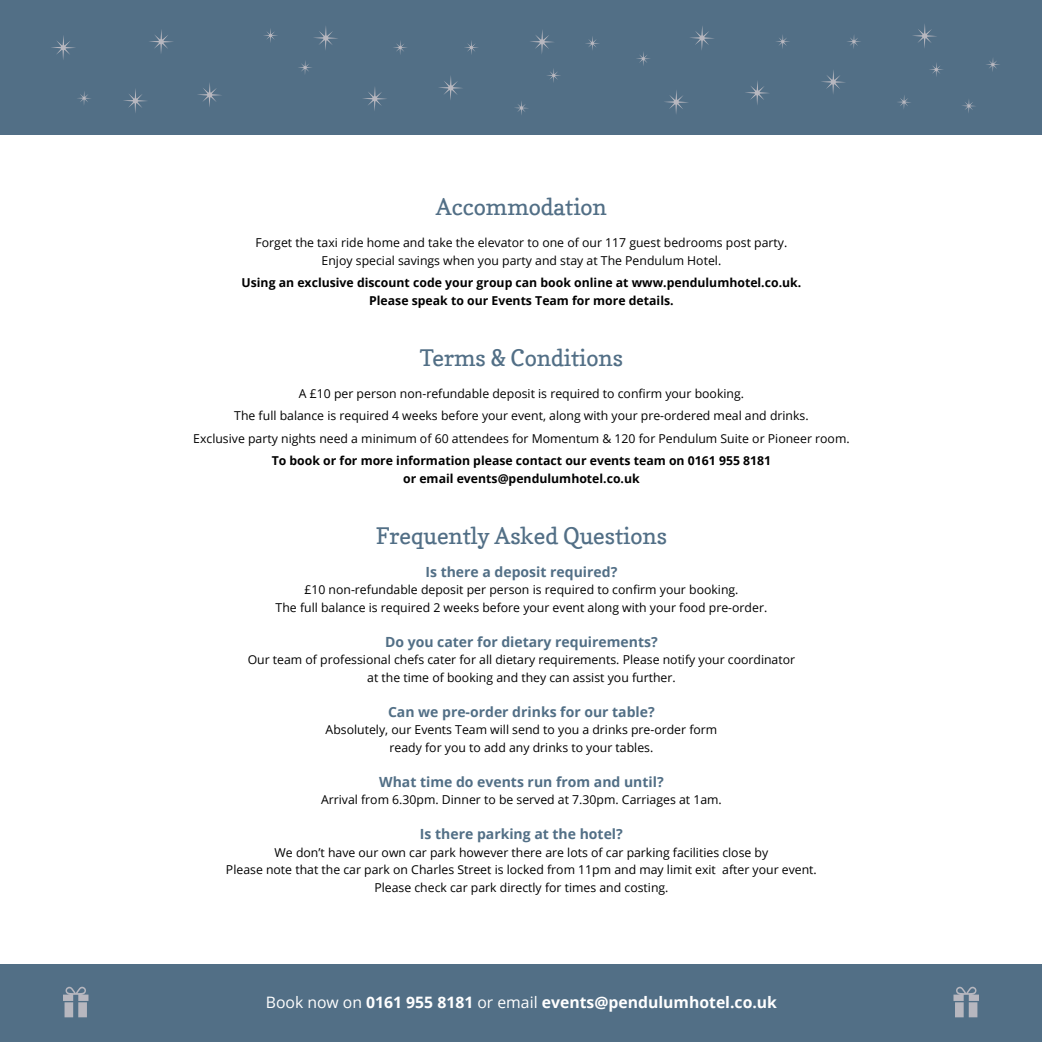
<style>
.page{position:relative;width:1042px;height:1042px;background:#fff}
.page>*{position:absolute;margin:0;border:0;box-sizing:border-box;transform-origin:0 0}
.t1{font:22.75px "Copse";color:#526f86}
.t2{font:700 15.75px "Open Sans";color:#fff}
.t3{font:700 14px "Open Sans";color:#526f86}
.t4{font:12.25px/17.5px "Open Sans";color:#000;text-align:center}
.t5{font:700 12.25px/17.5px "Open Sans";color:#000;text-align:center}
.s1{font-weight:400}
</style>
<div class="page">
<div style="left:0;top:964px;width:1042px;height:78px;background:#526f86"></div>
<svg style="left:63px;top:986px;width:25px;height:15px"></svg>
<div style="left:65px;top:1002px;width:8px;height:15px;background:#b7b7bf"></div>
<div style="left:78px;top:1002px;width:9px;height:15px;background:#b7b7bf"></div>
<svg style="left:953px;top:986px;width:26px;height:15px"></svg>
<div style="left:955px;top:1002px;width:8px;height:15px;background:#b7b7bf"></div>
<div style="left:969px;top:1002px;width:8px;height:15px;background:#b7b7bf"></div>
<div style="left:0;top:0;width:1042px;height:135px;background:#526f86"></div>
<svg style="left:51px;top:35px;width:24px;height:25px"></svg>
<svg style="left:77px;top:91px;width:14px;height:13px"></svg>
<svg style="left:123px;top:89px;width:24px;height:24px"></svg>
<svg style="left:664px;top:90px;width:24px;height:24px"></svg>
<svg style="left:314px;top:26px;width:24px;height:24px"></svg>
<svg style="left:298px;top:61px;width:14px;height:13px"></svg>
<svg style="left:690px;top:26px;width:24px;height:24px"></svg>
<svg style="left:585px;top:36px;width:14px;height:14px"></svg>
<svg style="left:198px;top:83px;width:24px;height:24px"></svg>
<svg style="left:986px;top:58px;width:14px;height:14px"></svg>
<svg style="left:962px;top:99px;width:14px;height:14px"></svg>
<svg style="left:847px;top:35px;width:14px;height:14px"></svg>
<svg style="left:913px;top:24px;width:24px;height:24px"></svg>
<svg style="left:929px;top:63px;width:14px;height:14px"></svg>
<svg style="left:745px;top:81px;width:24px;height:24px"></svg>
<svg style="left:821px;top:70px;width:24px;height:24px"></svg>
<svg style="left:898px;top:95px;width:13px;height:14px"></svg>
<svg style="left:776px;top:35px;width:14px;height:14px"></svg>
<svg style="left:464px;top:41px;width:14px;height:13px"></svg>
<svg style="left:530px;top:30px;width:24px;height:24px"></svg>
<svg style="left:547px;top:69px;width:14px;height:13px"></svg>
<svg style="left:363px;top:87px;width:24px;height:24px"></svg>
<svg style="left:439px;top:76px;width:24px;height:24px"></svg>
<svg style="left:515px;top:101px;width:13px;height:14px"></svg>
<svg style="left:393px;top:41px;width:14px;height:13px"></svg>
<svg style="left:636px;top:52px;width:14px;height:14px"></svg>
<svg style="left:264px;top:29px;width:14px;height:13px"></svg>
<svg style="left:149px;top:30px;width:24px;height:23px"></svg>
<h1 class="t1" style="left:436px;top:193px;width:173px">Accommodation</h1>
<p class="t4" style="left:256px;top:234px;width:533px">Forget the taxi ride home and take the elevator to one of our 117 guest bedrooms post party.<br>Enjoy special savings when you party and stay at The Pendulum Hotel.</p>
<p class="t5" style="left:241px;top:274px;width:561px">Using an exclusive discount code your group can book online at www.pendulumhotel.co.uk.<br>Please speak to our Events Team for more details.</p>
<h1 class="t1" style="left:420px;top:343px;width:205px">Terms &amp; Conditions</h1>
<p class="t4" style="left:193px;top:382px;width:658px;line-height:22.4px">A £10 per person non-refundable deposit is required to confirm your booking.<br>The full balance is required 4 weeks before your event, along with your pre-ordered meal and drinks.<br>Exclusive party nights need a minimum of 60 attendees for Momentum &amp; 120 for Pendulum Suite or Pioneer room.</p>
<p class="t5" style="left:272px;top:452px;width:501px">To book or for more information please contact our events team on 0161 955 8181 or email events@pendulumhotel.co.uk</p>
<h1 class="t1" style="left:376px;top:521px;width:293px">Frequently Asked Questions</h1>
<p class="t3" style="left:425px;top:562px;width:193px">Is there a deposit required?</p>
<p class="t4" style="left:276px;top:581px;width:493px">£10 non-refundable deposit per person is required to confirm your booking.<br>The full balance is required 2 weeks before your event along with your food pre-order.</p>
<p class="t3" style="left:385px;top:632px;width:274px">Do you cater for dietary requirements?</p>
<p class="t4" style="left:248px;top:651px;width:549px">Our team of professional chefs cater for all dietary requirements. Please notify your coordinator at the time of booking and they can assist you further.</p>
<p class="t3" style="left:388px;top:702px;width:268px">Can we pre-order drinks for our table?</p>
<p class="t4" style="left:326px;top:721px;width:393px">Absolutely, our Events Team will send to you a drinks pre-order form ready for you to add any drinks to your tables.</p>
<p class="t3" style="left:379px;top:772px;width:286px">What time do events run from and until?</p>
<p class="t4" style="left:321px;top:791px;width:402px">Arrival from 6.30pm. Dinner to be served at 7.30pm. Carriages at 1am.</p>
<p class="t3" style="left:420px;top:824px;width:204px">Is there parking at the hotel?</p>
<p class="t4" style="left:226px;top:843px;width:592px">We don’t have our own car park however there are lots of car parking facilities close by<br>Please note that the car park on Charles Street is locked from 11pm and may limit exit after your event.<br>Please check car park directly for times and costing.</p>
<p class="t2" style="left:266px;top:991px;width:513px"><span class="s1">Book now on</span> 0161 955 8181 <span class="s1">or email</span> events@pendulumhotel.co.uk</p>
</div>
